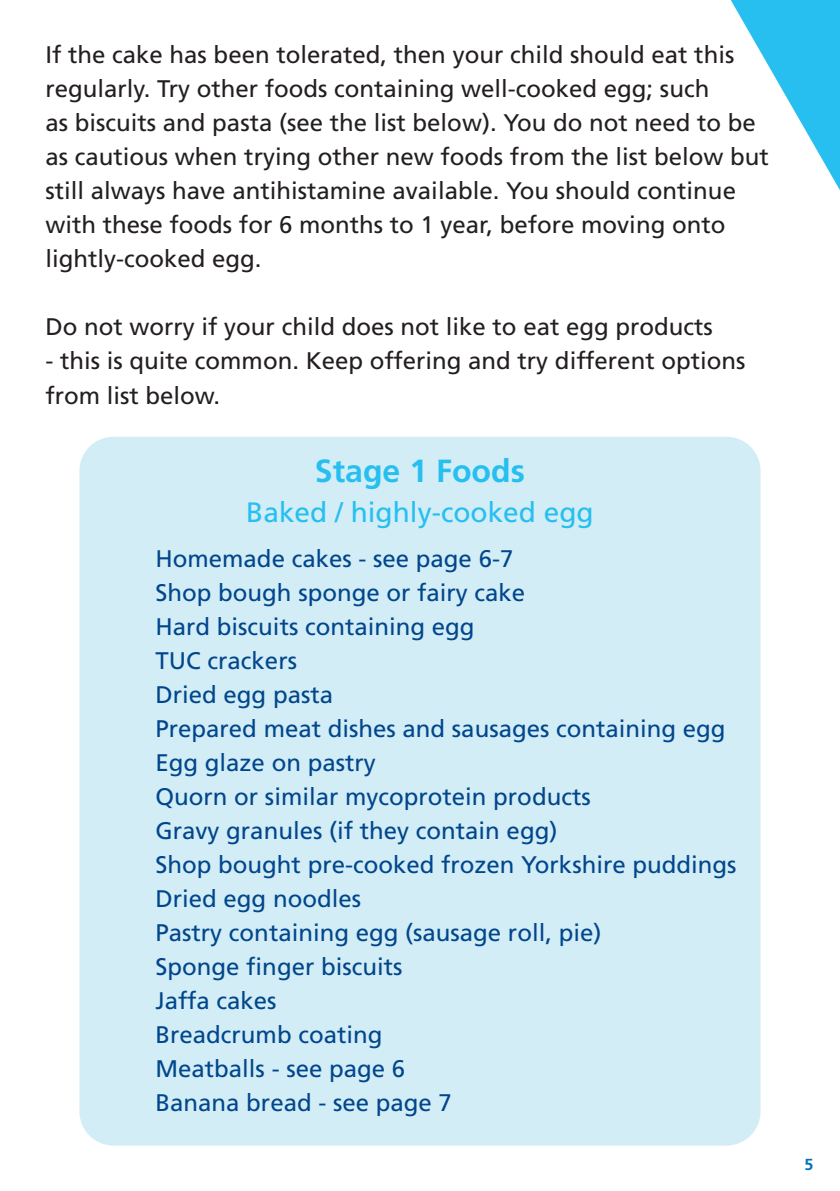
<style>
.page{position:relative;width:840px;height:1191px;background:#fff}
.page>*{position:absolute;margin:0;border:0;box-sizing:border-box;transform-origin:0 0}
.Large_title{font:700 32px "Frutiger";color:#26bff0}
.Large_title-2{font:28px "Frutiger";color:#26bff0}
.Bullet_points{font:24px/34px "Frutiger";color:#231f20}
.Bullet_points-2{font:24px "Frutiger";color:#01468c}
.t1{font:700 16px "Frutiger";color:#0072bc}
</style>
<div class="page">
<div style="left:79px;top:437px;width:681px;height:708px;background:#d2edf5;border-radius:34px"></div>
<svg style="left:730px;top:0;width:109px;height:189px"></svg>
<p class="Bullet_points" style="left:45px;top:38px;width:724px">If the cake has been tolerated, then your child should eat this regularly. Try other foods containing well-cooked egg; such<br>as biscuits and pasta (see the list below). You do not need to be as cautious when trying other new foods from the list below but still always have antihistamine available. You should continue with these foods for 6 months to 1 year, before moving onto lightly-cooked egg.</p>
<p class="Bullet_points" style="left:45px;top:310px;width:668px">Do not worry if your child does not like to eat egg products</p>
<p class="Bullet_points" style="left:45px;top:344px;width:701px">- this is quite common. Keep offering and try different options from list below.</p>
<p class="Large_title" style="left:315px;top:452px;width:211px">Stage 1 Foods</p>
<p class="Large_title-2" style="left:246px;top:495px;width:348px">Baked / highly-cooked egg</p>
<p class="Bullet_points-2" style="left:155px;top:544px;width:359px">Homemade cakes - see page 6-7</p>
<p class="Bullet_points-2" style="left:155px;top:578px;width:371px">Shop bough sponge or fairy cake</p>
<p class="Bullet_points-2" style="left:155px;top:612px;width:320px">Hard biscuits containing egg</p>
<p class="Bullet_points-2" style="left:155px;top:646px;width:143px">TUC crackers</p>
<p class="Bullet_points-2" style="left:155px;top:680px;width:179px">Dried egg pasta</p>
<p class="Bullet_points-2" style="left:155px;top:714px;width:571px">Prepared meat dishes and sausages containing egg</p>
<p class="Bullet_points-2" style="left:155px;top:748px;width:222px">Egg glaze on pastry</p>
<p class="Bullet_points-2" style="left:155px;top:782px;width:436px">Quorn or similar mycoprotein products</p>
<p class="Bullet_points-2" style="left:155px;top:816px;width:403px">Gravy granules (if they contain egg)</p>
<p class="Bullet_points-2" style="left:155px;top:850px;width:582px">Shop bought pre-cooked frozen Yorkshire puddings</p>
<p class="Bullet_points-2" style="left:155px;top:884px;width:207px">Dried egg noodles</p>
<p class="Bullet_points-2" style="left:155px;top:918px;width:447px">Pastry containing egg (sausage roll, pie)</p>
<p class="Bullet_points-2" style="left:155px;top:952px;width:248px">Sponge finger biscuits</p>
<p class="Bullet_points-2" style="left:155px;top:986px;width:122px">Jaffa cakes</p>
<p class="Bullet_points-2" style="left:155px;top:1020px;width:228px">Breadcrumb coating</p>
<p class="Bullet_points-2" style="left:155px;top:1054px;width:251px">Meatballs - see page 6</p>
<p class="Bullet_points-2" style="left:155px;top:1088px;width:298px">Banana bread - see page 7</p>
<p class="t1" style="left:804px;top:1154px;width:10px">5</p>
</div>
